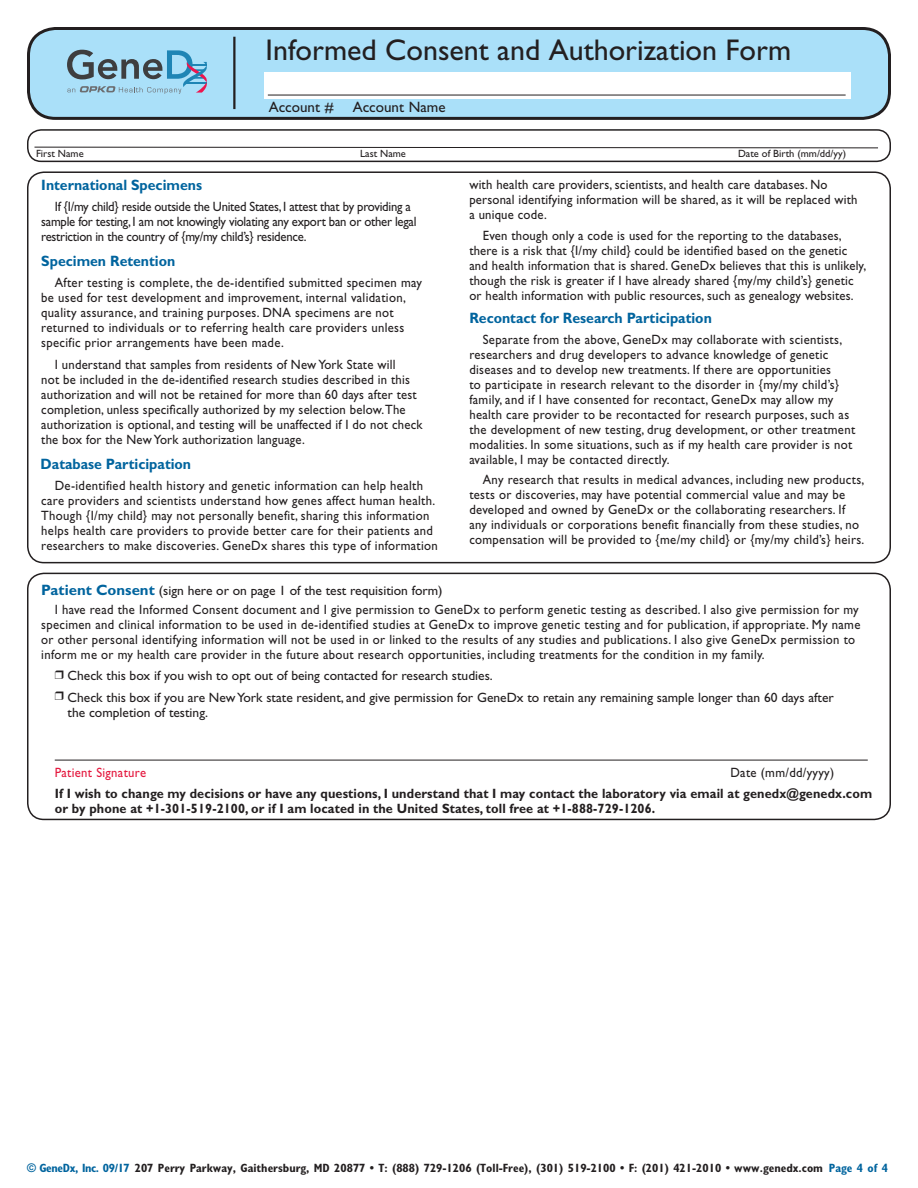
<style>
.page{position:relative;width:918px;height:1188px;background:#fff}
.page>*{position:absolute;margin:0;border:0;box-sizing:border-box;transform-origin:0 0}
.t1{font:30px "Gill Sans";color:#231f20}
.subhead{font:700 15px "Gill Sans";color:#00649e;scale:.94 1}
.text{font:700 15px "Gill Sans";color:#00649e;scale:.94 1}
.subs_2{font:15px "Gill Sans";color:#231f20}
.text-2{font:13.5px/15px "Gill Sans";letter-spacing:.025em;color:#231f20;scale:.94 1}
.text-3{font:13.5px/15px "Gill Sans";color:#231f20}
.text-4{font:700 13.5px/15px "Gill Sans";letter-spacing:.01em;color:#231f20;scale:.94 1}
.text-5{font:13.5px/15px "Gill Sans";letter-spacing:-.02em;color:#231f20;scale:.94 1}
.text-6{font:13.5px "Gill Sans";letter-spacing:.025em;color:#e4183e;scale:.94 1}
.sub_1{font:700 condensed 12px "Gill Sans";color:#231f20}
.sub_1-2{font:700 condensed 12px "Gill Sans";color:#00649e}
.t2{font:10.5px "Gill Sans";color:#231f20}
.s1{font-weight:700;font-size:15px;color:#00649e}
.s2{color:#00649e}
</style>
<div class="page">
<div style="left:28px;top:28px;width:862px;height:90px;background:#aae0f9;border-radius:27px"></div>
<div style="left:27px;top:27px;width:864px;height:93px;border:3px solid #231f20;border-radius:27px"></div>
<hr style="left:233px;top:37px;width:3px;height:72px;background:#231f20">
<div style="left:265px;top:72px;width:586px;height:27px;background:#fff"></div>
<hr style="left:268px;top:95px;width:578px;height:1px;background:#231f20">
<svg style="left:67px;top:50px;width:140px;height:44px"></svg>
<div style="left:27px;top:171px;width:864px;height:392px;border:2px solid #231f20;border-radius:16px"></div>
<div style="left:27px;top:573px;width:864px;height:247px;border:2px solid #231f20;border-radius:16px"></div>
<hr style="left:55px;top:760px;width:813px;height:1px;background:#231f20">
<div style="left:27px;top:129px;width:864px;height:33px;border:2px solid #231f20;border-radius:13px"></div>
<svg style="left:34px;top:147px;width:844px;height:1px"></svg>
<p class="t1" style="left:266px;top:33px;width:527px">Informed Consent and Authorization Form</p>
<p class="subs_2" style="left:269px;top:98px;width:66px">Account #</p>
<p class="subs_2" style="left:353px;top:98px;width:94px">Account Name</p>
<p class="t2" style="left:36px;top:148px;width:49px">First Name</p>
<p class="t2" style="left:360px;top:148px;width:47px">Last Name</p>
<p class="t2" style="left:738px;top:148px;width:110px">Date of Birth (mm/dd/yy)</p>
<p class="subhead" style="left:41px;top:176px;width:173px">International Specimens</p>
<p class="text-5" style="left:41px;top:199px;width:401px;text-indent:14px">If {I/my child} reside outside the United States, I attest that by providing a sample for testing, I am not knowingly violating any export ban or other legal restriction in the country of {my/my child’s} residence.</p>
<p class="subhead" style="left:41px;top:252px;width:144px">Specimen Retention</p>
<p class="text-2" style="left:41px;top:275px;width:406px;text-indent:14px">After testing is complete, the de-identified submitted specimen may be used for test development and improvement, internal validation, quality assurance, and training purposes. DNA specimens are not returned to individuals or to referring health care providers unless specific prior arrangements have been made.</p>
<p class="text-2" style="left:41px;top:357px;width:407px;text-indent:14px">I understand that samples from residents of New York State will<br>not be included in the de-identified research studies described in this authorization and will not be retained for more than 60 days after test completion, unless specifically authorized by my selection below. The authorization is optional, and testing will be unaffected if I do not check the box for the New York authorization language.</p>
<p class="text" style="left:41px;top:455px;width:162px">Database Participation</p>
<p class="text-2" style="left:41px;top:478px;width:423px;text-indent:14px">De-identified health history and genetic information can help health care providers and scientists understand how genes affect human health.<br>Though {I/my child} may not personally benefit, sharing this information helps health care providers to provide better care for their patients and researchers to make discoveries. GeneDx shares this type of information</p>
<p class="text-2" style="left:469px;top:177px;width:414px">with health care providers, scientists, and health care databases. No personal identifying information will be shared, as it will be replaced with a unique code.</p>
<p class="text-2" style="left:469px;top:228px;width:424px;text-indent:14px">Even though only a code is used for the reporting to the databases, there is a risk that {I/my child} could be identified based on the genetic and health information that is shared. GeneDx believes that this is unlikely, though the risk is greater if I have already shared {my/my child’s} genetic or health information with public resources, such as genealogy websites.</p>
<p class="subhead" style="left:469px;top:309px;width:260px">Recontact for Research Participation</p>
<p class="text-2" style="left:469px;top:332px;width:412px;text-indent:14px">Separate from the above, GeneDx may collaborate with scientists, researchers and drug developers to advance knowledge of genetic diseases and to develop new treatments. If there are opportunities<br>to participate in research relevant to the disorder in {my/my child’s} family, and if I have consented for recontact, GeneDx may allow my health care provider to be recontacted for research purposes, such as the development of new testing, drug development, or other treatment modalities. In some situations, such as if my health care provider is not available, I may be contacted directly.</p>
<p class="text-2" style="left:469px;top:472px;width:422px;text-indent:14px">Any research that results in medical advances, including new products, tests or discoveries, may have potential commercial value and may be developed and owned by GeneDx or the collaborating researchers. If any individuals or corporations benefit financially from these studies, no compensation will be provided to {me/my child} or {my/my child’s} heirs.</p>
<p class="text-3" style="left:41px;top:584px;width:403px"><span class="s1">Patient Consent</span> (sign here or on page 1 of the test requisition form)</p>
<p class="text-2" style="left:41px;top:602px;width:873px;text-indent:14px">I have read the Informed Consent document and I give permission to GeneDx to perform genetic testing as described. I also give permission for my specimen and clinical information to be used in de-identified studies at GeneDx to improve genetic testing and for publication, if appropriate. My name or other personal identifying information will not be used in or linked to the results of any studies and publications. I also give GeneDx permission to inform me or my health care provider in the future about research opportunities, including treatments for the condition in my family.</p>
<p class="text-3" style="left:68px;top:668px;width:427px">Check this box if you wish to opt out of being contacted for research studies.</p>
<p class="text-3" style="left:68px;top:690px;width:768px">Check this box if you are New York state resident, and give permission for GeneDx to retain any remaining sample longer than 60 days after the completion of testing.</p>
<p class="text-6" style="left:55px;top:765px;width:99px">Patient Signature</p>
<p class="text-2" style="left:730px;top:765px;width:112px">Date (mm/dd/yyyy)</p>
<p class="text-4" style="left:55px;top:786px;width:871px">If I wish to change my decisions or have any questions, I understand that I may contact the laboratory via email at genedx@genedx.com or by phone at +1-301-519-2100, or if I am located in the United States, toll free at +1-888-729-1206.</p>
<p class="sub_1" style="left:27px;top:1160px;width:798px"><span class="s2">© GeneDx, Inc. 09/17</span> 207 Perry Parkway, Gaithersburg, MD 20877 • T: (888) 729-1206 (Toll-Free), (301) 519-2100 • F: (201) 421-2010 • www.genedx.com</p>
<p class="sub_1-2" style="left:829px;top:1160px;width:61px">Page 4 of 4</p>
</div>
